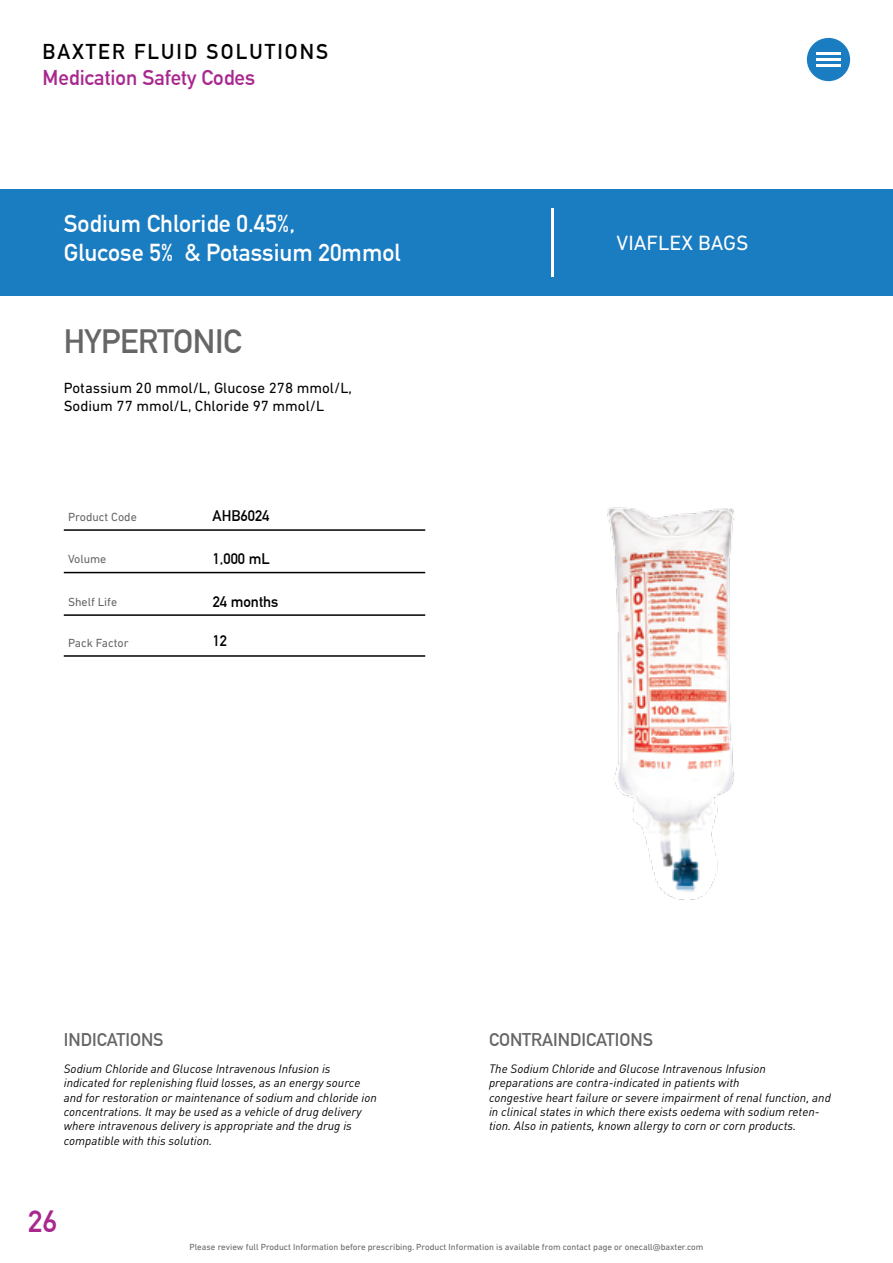
<style>
.page{position:relative;width:893px;height:1263px;background:#fff}
.page>*{position:absolute;margin:0;border:0;box-sizing:border-box;transform-origin:0 0}
.tonic_heading{font:700 33px "DIN Alternate";letter-spacing:-.01em;color:#666667}
.t1{font:700 30px "DIN Alternate";color:#a8288e}
.t2{font:700 24px "DIN Alternate";color:#fff}
.Paragraph_Style_1{font:700 21px "DIN Alternate";color:#a8288e}
.t3{font:700 21px "DIN Alternate";letter-spacing:.1em;color:#000}
.viaflex{font:21px "DIN Next LT Pro";color:#fff}
.t4{font:700 18px "DIN Alternate";color:#666667}
.t5{font:15px "DIN Next LT Pro";color:#000}
.t6{font:700 15px "DIN Alternate";color:#000}
.t7{font:italic 12px/14.4px "DIN";color:#000}
.t8{font:12px "DIN Next LT Pro";color:#666667}
.t9{font:12px "DIN Next LT Pro";color:#666767}
.t10{font:9px "DIN Next LT Pro";color:#666667}
</style>
<div class="page">
<div style="left:0;top:189px;width:893px;height:107px;background:#1a7cc1"></div>
<div style="left:807px;top:38px;width:43px;height:43px;background:#1a7cc1;border-radius:50%"></div>
<hr style="left:816px;top:53px;width:25px;height:2px;background:#fff">
<hr style="left:816px;top:58px;width:25px;height:3px;background:#fff">
<hr style="left:816px;top:64px;width:25px;height:3px;background:#fff">
<hr style="left:552px;top:208px;width:2px;height:68px;background:#fff">
<hr style="left:64px;top:614px;width:361px;height:2px;background:#000">
<hr style="left:64px;top:572px;width:361px;height:1px;background:#000">
<hr style="left:64px;top:529px;width:361px;height:2px;background:#000">
<hr style="left:64px;top:655px;width:361px;height:2px;background:#000">
<img style="left:607px;top:507px;width:127px;height:393px">
<h3 class="t3" style="left:43px;top:35px;width:287px">BAXTER FLUID SOLUTIONS</h3>
<p class="Paragraph_Style_1" style="left:43px;top:61px;width:214px">Medication Safety Codes</p>
<p class="t2" style="left:64px;top:206px;width:233px">Sodium Chloride 0.45%,</p>
<p class="t2" style="left:64px;top:234px;width:338px">Glucose 5% &amp; Potassium 20mmol</p>
<p class="tonic_heading" style="left:64px;top:316px;width:179px">HYPERTONIC</p>
<p class="t5" style="left:64px;top:379px;width:290px">Potassium 20 mmol/L, Glucose 278 mmol/L,</p>
<p class="t5" style="left:64px;top:397px;width:262px">Sodium 77 mmol/L, Chloride 97 mmol/L</p>
<p class="t8" style="left:68px;top:510px;width:70px">Product Code</p>
<p class="t6" style="left:213px;top:504px;width:58px">AHB6024</p>
<p class="t9" style="left:68px;top:552px;width:40px">Volume</p>
<p class="t8" style="left:68px;top:595px;width:51px">Shelf Life</p>
<p class="t6" style="left:213px;top:548px;width:59px">1,000 mL</p>
<p class="t6" style="left:213px;top:590px;width:67px">24 months</p>
<p class="t8" style="left:68px;top:636px;width:62px">Pack Factor</p>
<p class="t6" style="left:213px;top:629px;width:16px">12</p>
<p class="viaflex" style="left:617px;top:230px;width:133px">VIAFLEX BAGS</p>
<p class="t4" style="left:64px;top:1025px;width:101px">INDICATIONS</p>
<p class="t4" style="left:489px;top:1025px;width:166px">CONTRAINDICATIONS</p>
<p class="t7" style="left:64px;top:1061px;width:268px">Sodium Chloride and Glucose Intravenous Infusion is</p>
<p class="t7" style="left:64px;top:1075px;width:298px">indicated for replenishing fluid losses, as an energy source</p>
<p class="t7" style="left:64px;top:1090px;width:315px">and for restoration or maintenance of sodium and chloride ion</p>
<p class="t7" style="left:64px;top:1104px;width:299px">concentrations. It may be used as a vehicle of drug delivery</p>
<p class="t7" style="left:64px;top:1119px;width:290px">where intravenous delivery is appropriate and the drug is</p>
<p class="t7" style="left:64px;top:1133px;width:150px">compatible with this solution.</p>
<h2 class="t1" style="left:28px;top:1199px;width:30px">26</h2>
<p class="t7" style="left:489px;top:1061px;width:278px">The Sodium Chloride and Glucose Intravenous Infusion</p>
<p class="t7" style="left:489px;top:1075px;width:252px">preparations are contra-indicated in patients with</p>
<p class="t7" style="left:489px;top:1090px;width:343px">congestive heart failure or severe impairment of renal function, and in clinical states in which there exists oedema with sodium reten&shy;tion. Also in patients, known allergy to corn or corn products.</p>
<p class="t10" style="left:189px;top:1242px;width:516px">Please review full Product Information before prescribing. Product Information is available from contact page or onecall@baxter.com</p>
</div>
